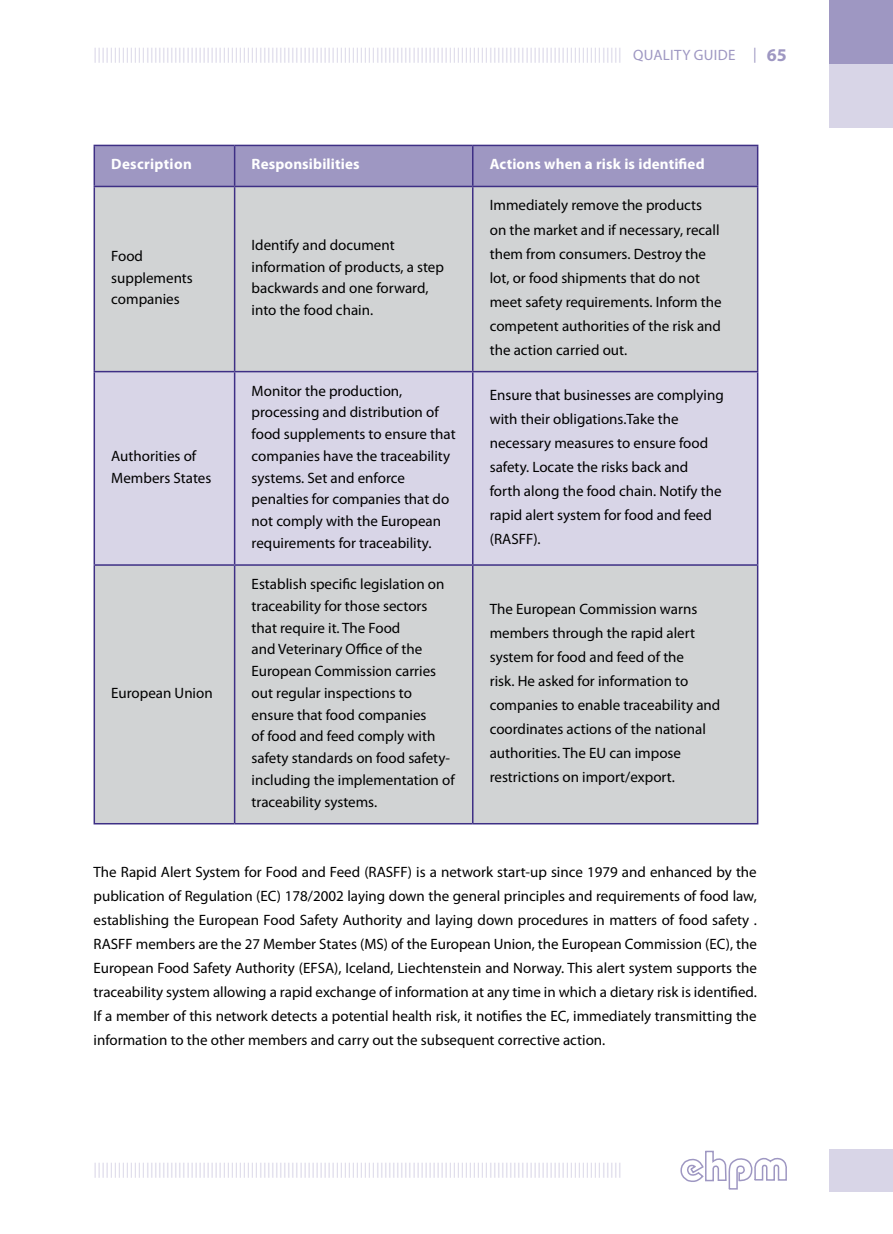
<style>
.page{position:relative;width:893px;height:1234px;background:#fff}
.page>*{position:absolute;margin:0;border:0;box-sizing:border-box;transform-origin:0 0}
.t1{font:15px/24px "Myriad Pro";color:#000}
.t2{font:15px "Myriad Pro";letter-spacing:.02em;color:#d8d5e7}
.t3{font:700 15px "Myriad Pro";letter-spacing:.01em;color:#fff}
.s1{color:#9e97c2}
.s2{font-weight:700;font-size:18px;color:#9e97c2}
</style>
<div class="page">
<div style="left:95px;top:146px;width:662px;height:40px;background:#9e97c2"></div>
<div style="left:95px;top:187px;width:662px;height:635px;background:#d1d3d4"></div>
<div style="left:95px;top:372px;width:662px;height:192px;background:#d8d5e7"></div>
<hr style="left:94px;top:145px;width:141px;height:1px;background:#3e2f85">
<hr style="left:94px;top:146px;width:1px;height:40px;background:#3e2f85">
<hr style="left:235px;top:145px;width:238px;height:1px;background:#3e2f85">
<hr style="left:234px;top:146px;width:1px;height:40px;background:#3e2f85">
<hr style="left:473px;top:145px;width:285px;height:1px;background:#3e2f85">
<hr style="left:472px;top:146px;width:1px;height:40px;background:#3e2f85">
<hr style="left:757px;top:146px;width:1px;height:40px;background:#3e2f85">
<hr style="left:94px;top:186px;width:141px;height:1px;background:#3e2f85">
<hr style="left:94px;top:187px;width:1px;height:184px;background:#3e2f85">
<hr style="left:235px;top:186px;width:238px;height:1px;background:#3e2f85">
<hr style="left:234px;top:187px;width:1px;height:184px;background:#3e2f85">
<hr style="left:473px;top:186px;width:285px;height:1px;background:#3e2f85">
<hr style="left:472px;top:187px;width:1px;height:184px;background:#3e2f85">
<hr style="left:757px;top:187px;width:1px;height:184px;background:#3e2f85">
<hr style="left:94px;top:371px;width:141px;height:1px;background:#3e2f85">
<hr style="left:94px;top:372px;width:1px;height:192px;background:#3e2f85">
<hr style="left:235px;top:371px;width:238px;height:1px;background:#3e2f85">
<hr style="left:234px;top:372px;width:1px;height:192px;background:#3e2f85">
<hr style="left:473px;top:371px;width:285px;height:1px;background:#3e2f85">
<hr style="left:472px;top:372px;width:1px;height:192px;background:#3e2f85">
<hr style="left:757px;top:372px;width:1px;height:192px;background:#3e2f85">
<hr style="left:94px;top:564px;width:141px;height:1px;background:#3e2f85">
<hr style="left:94px;top:565px;width:1px;height:257px;background:#3e2f85">
<hr style="left:235px;top:564px;width:238px;height:1px;background:#3e2f85">
<hr style="left:234px;top:565px;width:1px;height:257px;background:#3e2f85">
<hr style="left:473px;top:564px;width:285px;height:1px;background:#3e2f85">
<hr style="left:472px;top:565px;width:1px;height:257px;background:#3e2f85">
<hr style="left:757px;top:565px;width:1px;height:257px;background:#3e2f85">
<hr style="left:94px;top:822px;width:141px;height:2px;background:#3e2f85">
<hr style="left:235px;top:822px;width:238px;height:2px;background:#3e2f85">
<hr style="left:473px;top:822px;width:285px;height:2px;background:#3e2f85">
<div style="left:829px;top:0;width:64px;height:128px;background:#d8d5e7"></div>
<div style="left:829px;top:0;width:64px;height:64px;background:#9e97c2"></div>
<div style="left:829px;top:1148px;width:64px;height:43px;background:#d8d5e7"></div>
<svg style="left:680px;top:1150px;width:107px;height:39px"></svg>
<p class="t2" style="left:94px;top:44px;width:695px">||||||||||||||||||||||||||||||||||||||||||||||||||||||||||||||||||||||||||||||||||||||||||||||||||||||||||||||||||||||||||||||||||| <span class="s1">QUALITY GUIDE |</span> <span class="s2">65</span></p>
<p class="t3" style="left:111px;top:154px;width:82px">Description</p>
<p class="t3" style="left:252px;top:154px;width:110px">Responsibilities</p>
<p class="t3" style="left:490px;top:154px;width:216px">Actions when a risk is identified</p>
<p class="t1" style="left:111px;top:244px;width:83px;line-height:21.8px">Food supplements companies</p>
<p class="t1" style="left:252px;top:234px;width:194px;line-height:21.8px">Identify and document information of products, a step backwards and one forward, into the food chain.</p>
<p class="t1" style="left:490px;top:193px;width:233px">Immediately remove the products on the market and if necessary, recall them from consumers. Destroy the lot, or food shipments that do not meet safety requirements. Inform the competent authorities of the risk and the action carried out.</p>
<p class="t1" style="left:111px;top:444px;width:102px;line-height:21.8px">Authorities of<br>Members States</p>
<p class="t1" style="left:111px;top:680px;width:103px">European Union</p>
<p class="t1" style="left:252px;top:379px;width:206px;line-height:21.8px">Monitor the production, processing and distribution of food supplements to ensure that companies have the traceability systems. Set and enforce penalties for companies that do not comply with the European requirements for traceability.</p>
<p class="t1" style="left:490px;top:382px;width:235px">Ensure that businesses are complying with their obligations.Take the necessary measures to ensure food safety. Locate the risks back and<br>forth along the food chain. Notify the rapid alert system for food and feed (RASFF).</p>
<p class="t1" style="left:252px;top:572px;width:205px;line-height:21.8px">Establish specific legislation on traceability for those sectors that require it. The Food<br>and Veterinary Office of the<br>European Commission carries out regular inspections to ensure that food companies<br>of food and feed comply with safety standards on food safety&shy;including the implementation of traceability systems.</p>
<p class="t1" style="left:490px;top:596px;width:232px">The European Commission warns members through the rapid alert system for food and feed of the<br>risk. He asked for information to companies to enable traceability and coordinates actions of the national authorities. The EU can impose restrictions on import/export.</p>
<p class="t1" style="left:94px;top:859px;width:665px;text-align:justify">The Rapid Alert System for Food and Feed (RASFF) is a network start-up since 1979 and enhanced by the publication of Regulation (EC) 178/2002 laying down the general principles and requirements of food law, establishing the European Food Safety Authority and laying down procedures in matters of food safety .<br>RASFF members are the 27 Member States (MS) of the European Union, the European Commission (EC), the European Food Safety Authority (EFSA), Iceland, Liechtenstein and Norway. This alert system supports the traceability system allowing a rapid exchange of information at any time in which a dietary risk is identified.<br>If a member of this network detects a potential health risk, it notifies the EC, immediately transmitting the information to the other members and carry out the subsequent corrective action.</p>
<p class="t2" style="left:94px;top:1159px;width:530px">|||||||||||||||||||||||||||||||||||||||||||||||||||||||||||||||||||||||||||||||||||||||||||||||||||||||||||||||||||||||||||||||||||</p>
</div>
